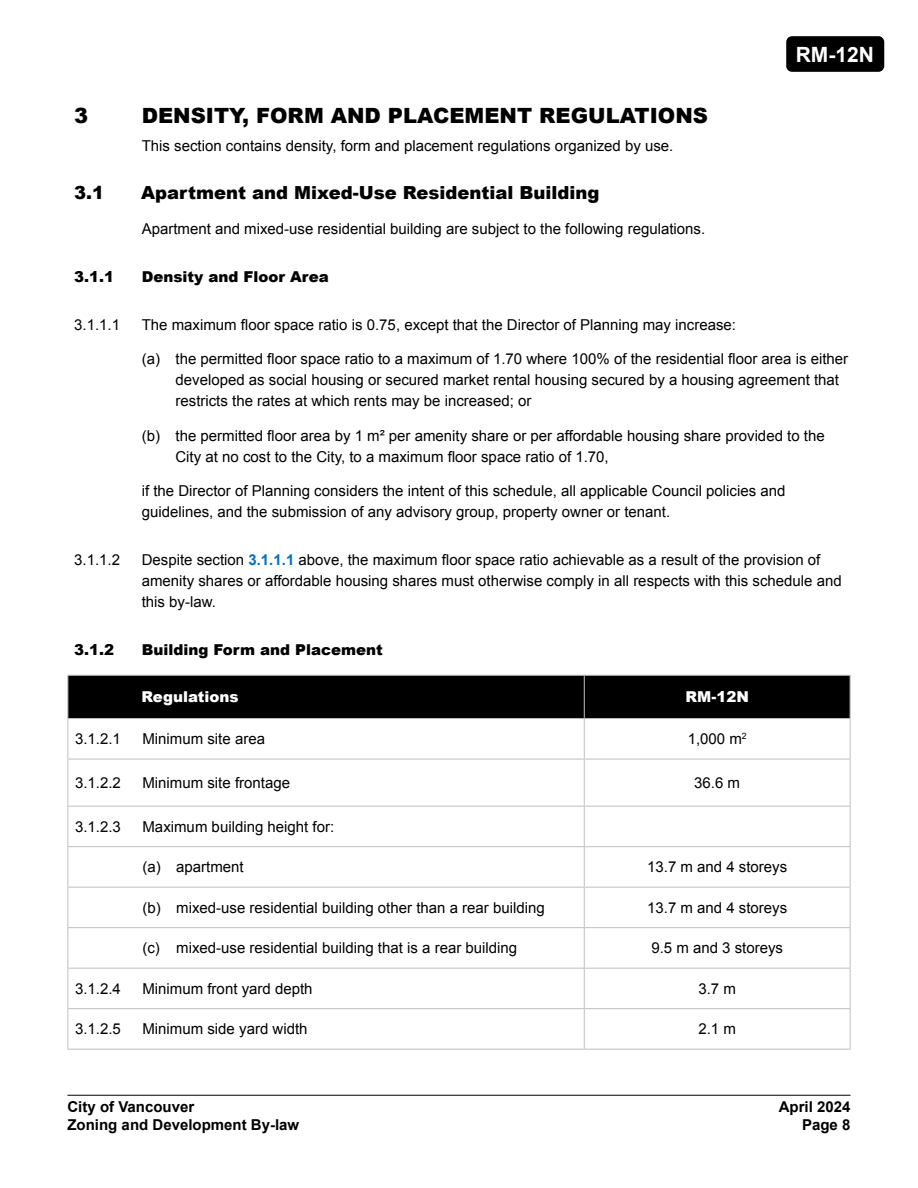
<style>
.page{position:relative;width:918px;height:1188px;background:#fff}
.page>*{position:absolute;margin:0;border:0;box-sizing:border-box;transform-origin:0 0}
.Heading_1__1{font:900 21px "Arial";color:#000}
.t1{font:700 21px "Arial";color:#fff}
.Heading_2__1_1{font:900 18px "Arial";color:#000}
.Body_Text__a{font:15px/21px "Arial";color:#000}
.Body__1_1_1_1{font:15px/21px "Arial";color:#000}
.Body_Text_-_left_ali{font:15px/21px "Arial";color:#000}
.TableText_-_centre_a{font:15px "Arial";color:#000}
.t2{font:700 15px "Arial";color:#000}
.Heading_3__1_1_1{font:900 15px "Arial";color:#000}
.Table_Header__White{font:900 15px "Arial";color:#fff}
.s1{font-weight:700;color:#0070c0}
</style>
<div class="page">
<hr style="left:68px;top:1095px;width:782px;height:1px;background:#000">
<div style="left:786px;top:36px;width:98px;height:36px;background:#000;border-radius:6px"></div>
<div style="left:69px;top:676px;width:781px;height:42px;background:#000"></div>
<hr style="left:68px;top:806px;width:516px;height:1px;background:#bfbfbf">
<hr style="left:68px;top:846px;width:516px;height:1px;background:#bfbfbf">
<hr style="left:68px;top:887px;width:516px;height:1px;background:#bfbfbf">
<hr style="left:68px;top:927px;width:516px;height:1px;background:#bfbfbf">
<hr style="left:68px;top:968px;width:516px;height:1px;background:#bfbfbf">
<hr style="left:68px;top:1008px;width:516px;height:1px;background:#bfbfbf">
<hr style="left:68px;top:1049px;width:516px;height:1px;background:#bfbfbf">
<hr style="left:68px;top:759px;width:516px;height:1px;background:#bfbfbf">
<hr style="left:68px;top:719px;width:1px;height:40px;background:#bfbfbf">
<hr style="left:68px;top:759px;width:1px;height:47px;background:#bfbfbf">
<hr style="left:68px;top:807px;width:1px;height:39px;background:#bfbfbf">
<hr style="left:68px;top:847px;width:1px;height:40px;background:#bfbfbf">
<hr style="left:68px;top:888px;width:1px;height:39px;background:#bfbfbf">
<hr style="left:68px;top:928px;width:1px;height:40px;background:#bfbfbf">
<hr style="left:68px;top:969px;width:1px;height:39px;background:#bfbfbf">
<hr style="left:68px;top:1009px;width:1px;height:40px;background:#bfbfbf">
<hr style="left:850px;top:719px;width:1px;height:40px;background:#bfbfbf">
<hr style="left:850px;top:759px;width:1px;height:47px;background:#bfbfbf">
<hr style="left:850px;top:807px;width:1px;height:39px;background:#bfbfbf">
<hr style="left:850px;top:847px;width:1px;height:40px;background:#bfbfbf">
<hr style="left:850px;top:888px;width:1px;height:39px;background:#bfbfbf">
<hr style="left:850px;top:928px;width:1px;height:40px;background:#bfbfbf">
<hr style="left:850px;top:969px;width:1px;height:39px;background:#bfbfbf">
<hr style="left:850px;top:1009px;width:1px;height:40px;background:#bfbfbf">
<hr style="left:850px;top:676px;width:1px;height:42px;background:#bfbfbf">
<hr style="left:68px;top:675px;width:516px;height:1px;background:#bfbfbf">
<hr style="left:68px;top:676px;width:1px;height:42px;background:#bfbfbf">
<hr style="left:68px;top:718px;width:516px;height:1px;background:#bfbfbf">
<hr style="left:584px;top:675px;width:266px;height:1px;background:#bfbfbf">
<hr style="left:584px;top:676px;width:1px;height:42px;background:#bfbfbf">
<hr style="left:584px;top:718px;width:266px;height:1px;background:#bfbfbf">
<hr style="left:584px;top:719px;width:1px;height:40px;background:#bfbfbf">
<hr style="left:584px;top:759px;width:266px;height:1px;background:#bfbfbf">
<hr style="left:584px;top:759px;width:1px;height:47px;background:#bfbfbf">
<hr style="left:584px;top:806px;width:266px;height:1px;background:#bfbfbf">
<hr style="left:584px;top:807px;width:1px;height:39px;background:#bfbfbf">
<hr style="left:584px;top:846px;width:266px;height:1px;background:#bfbfbf">
<hr style="left:584px;top:847px;width:1px;height:40px;background:#bfbfbf">
<hr style="left:584px;top:887px;width:266px;height:1px;background:#bfbfbf">
<hr style="left:584px;top:888px;width:1px;height:39px;background:#bfbfbf">
<hr style="left:584px;top:927px;width:266px;height:1px;background:#bfbfbf">
<hr style="left:584px;top:928px;width:1px;height:40px;background:#bfbfbf">
<hr style="left:584px;top:968px;width:266px;height:1px;background:#bfbfbf">
<hr style="left:584px;top:969px;width:1px;height:39px;background:#bfbfbf">
<hr style="left:584px;top:1008px;width:266px;height:1px;background:#bfbfbf">
<hr style="left:584px;top:1009px;width:1px;height:40px;background:#bfbfbf">
<hr style="left:584px;top:1049px;width:266px;height:1px;background:#bfbfbf">
<h1 class="t1" style="left:796px;top:41px;width:80px">RM-12N</h1>
<h1 class="Heading_1__1" style="left:74px;top:100px;width:16px">3</h1>
<h1 class="Heading_1__1" style="left:142px;top:100px;width:568px">DENSITY, FORM AND PLACEMENT REGULATIONS</h1>
<p class="Body_Text_-_left_ali" style="left:142px;top:135px;width:533px">This section contains density, form and placement regulations organized by use.</p>
<h2 class="Heading_2__1_1" style="left:74px;top:180px;width:32px">3.1</h2>
<h2 class="Heading_2__1_1" style="left:141px;top:180px;width:460px">Apartment and Mixed-Use Residential Building</h2>
<p class="Body_Text_-_left_ali" style="left:142px;top:218px;width:565px">Apartment and mixed-use residential building are subject to the following regulations.</p>
<h3 class="Heading_3__1_1_1" style="left:74px;top:266px;width:42px">3.1.1</h3>
<h3 class="Heading_3__1_1_1" style="left:142px;top:266px;width:189px">Density and Floor Area</h3>
<p class="Body__1_1_1_1" style="left:74px;top:314px;width:47px">3.1.1.1</p>
<p class="Body__1_1_1_1" style="left:142px;top:314px;width:596px">The maximum floor space ratio is 0.75, except that the Director of Planning may increase:</p>
<p class="Body_Text__a" style="left:176px;top:349px;width:674px;text-indent:-34px">(a) the permitted floor space ratio to a maximum of 1.70 where 100% of the residential floor area is either developed as social housing or secured market rental housing secured by a housing agreement that restricts the rates at which rents may be increased; or</p>
<p class="Body_Text__a" style="left:176px;top:425px;width:651px;text-indent:-34px">(b) the permitted floor area by 1 m² per amenity share or per affordable housing share provided to the<br>City at no cost to the City, to a maximum floor space ratio of 1.70,</p>
<p class="Body_Text_-_left_ali" style="left:142px;top:481px;width:645px">if the Director of Planning considers the intent of this schedule, all applicable Council policies and guidelines, and the submission of any advisory group, property owner or tenant.</p>
<p class="Body__1_1_1_1" style="left:74px;top:550px;width:47px">3.1.1.2</p>
<p class="Body__1_1_1_1" style="left:142px;top:550px;width:702px">Despite section <span class="s1">3.1.1.1</span> above, the maximum floor space ratio achievable as a result of the provision of amenity shares or affordable housing shares must otherwise comply in all respects with this schedule and this by-law.</p>
<h3 class="Heading_3__1_1_1" style="left:74px;top:639px;width:42px">3.1.2</h3>
<h3 class="Heading_3__1_1_1" style="left:142px;top:639px;width:243px">Building Form and Placement</h3>
<p class="Table_Header__White" style="left:141px;top:686px;width:99px">Regulations</p>
<p class="Table_Header__White" style="left:686px;top:686px;width:65px">RM-12N</p>
<p class="Body__1_1_1_1" style="left:75px;top:729px;width:47px">3.1.2.1</p>
<p class="Body__1_1_1_1" style="left:142px;top:729px;width:124px">Minimum site area</p>
<p class="TableText_-_centre_a" style="left:688px;top:729px;width:61px">1,000 m<sup>2</sup></p>
<p class="Body__1_1_1_1" style="left:75px;top:772px;width:47px">3.1.2.2</p>
<p class="Body__1_1_1_1" style="left:142px;top:772px;width:149px">Minimum site frontage</p>
<p class="TableText_-_centre_a" style="left:694px;top:773px;width:47px">36.6 m</p>
<p class="Body__1_1_1_1" style="left:75px;top:816px;width:47px">3.1.2.3</p>
<p class="Body__1_1_1_1" style="left:142px;top:816px;width:193px">Maximum building height for:</p>
<p class="Body_Text__a" style="left:142px;top:857px;width:103px">(a) apartment</p>
<p class="TableText_-_centre_a" style="left:647px;top:857px;width:142px">13.7 m and 4 storeys</p>
<p class="Body_Text__a" style="left:142px;top:897px;width:404px">(b) mixed-use residential building other than a rear building</p>
<p class="TableText_-_centre_a" style="left:647px;top:898px;width:142px">13.7 m and 4 storeys</p>
<p class="Body_Text__a" style="left:142px;top:938px;width:376px">(c) mixed-use residential building that is a rear building</p>
<p class="TableText_-_centre_a" style="left:651px;top:938px;width:133px">9.5 m and 3 storeys</p>
<p class="Body__1_1_1_1" style="left:75px;top:978px;width:47px">3.1.2.4</p>
<p class="Body__1_1_1_1" style="left:142px;top:978px;width:172px">Minimum front yard depth</p>
<p class="TableText_-_centre_a" style="left:698px;top:979px;width:39px">3.7 m</p>
<p class="Body__1_1_1_1" style="left:75px;top:1019px;width:47px">3.1.2.5</p>
<p class="Body__1_1_1_1" style="left:142px;top:1019px;width:167px">Minimum side yard width</p>
<p class="TableText_-_centre_a" style="left:698px;top:1019px;width:39px">2.1 m</p>
<p class="t2" style="left:68px;top:1097px;width:128px">City of Vancouver</p>
<p class="t2" style="left:779px;top:1097px;width:73px">April 2024</p>
<p class="t2" style="left:68px;top:1115px;width:233px">Zoning and Development By-law</p>
<p class="t2" style="left:802px;top:1115px;width:50px">Page 8</p>
</div>
